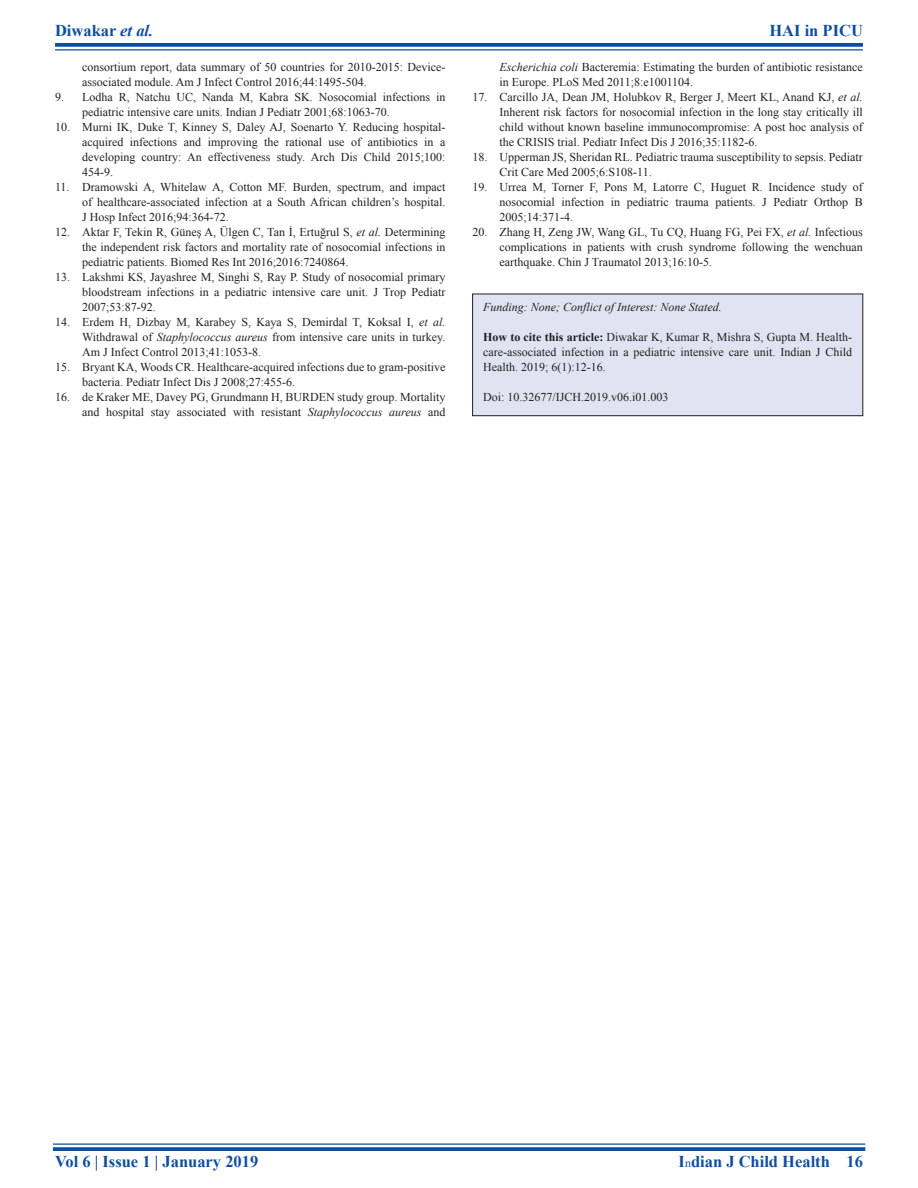
<style>
.page{position:relative;width:918px;height:1188px;background:#fff}
.page>*{position:absolute;margin:0;border:0;box-sizing:border-box;transform-origin:0 0}
.t1{font:700 16.5px "Times New Roman";color:#0d4da1}
.REF{font:12px/15px "Times New Roman";color:#231f20;text-align:justify}
.SRC{font:12px/15px "Times New Roman";color:#231f20;text-align:justify}
.SRC-2{font:italic 12px "Times New Roman";color:#231f20}
.s1{font-style:italic}
.s2{font-weight:700}
.s3{font-weight:400;font-size:12px}
</style>
<div class="page">
<svg style="left:55px;top:43px;width:808px;height:4px;fill:#0d4da1"></svg>
<hr style="left:55px;top:49px;width:808px;height:2px;background:#0d4da1">
<hr style="left:53px;top:1143px;width:812px;height:2px;background:#0d4da1">
<svg style="left:53px;top:1147px;width:812px;height:4px;fill:#0d4da1"></svg>
<div style="left:473px;top:294px;width:390px;height:122px;background:#e0e4f2"></div>
<div style="left:473px;top:294px;width:390px;height:122px;border:1px solid #231f20"></div>
<h1 class="t1" style="left:55px;top:18px;width:100px">Diwakar <span class="s1">et al.</span></h1>
<h1 class="t1" style="left:769px;top:18px;width:95px">HAI in PICU</h1>
<p class="REF" style="left:82px;top:59px;width:365px">consortium report, data summary of 50 countries for 2010-2015: Device&shy;associated module. Am J Infect Control 2016;44:1495-504.</p>
<p class="REF" style="left:82px;top:89px;width:365px;text-indent:-27px">9. Lodha R, Natchu UC, Nanda M, Kabra SK. Nosocomial infections in pediatric intensive care units. Indian J Pediatr 2001;68:1063-70.</p>
<p class="REF" style="left:82px;top:119px;width:365px;text-indent:-27px">10. Murni IK, Duke T, Kinney S, Daley AJ, Soenarto Y. Reducing hospital&shy;acquired infections and improving the rational use of antibiotics in a developing country: An effectiveness study. Arch Dis Child 2015;100:<br>454-9.</p>
<p class="REF" style="left:82px;top:179px;width:365px;text-indent:-27px">11. Dramowski A, Whitelaw A, Cotton MF. Burden, spectrum, and impact of healthcare-associated infection at a South African children’s hospital.<br>J Hosp Infect 2016;94:364-72.</p>
<p class="REF" style="left:82px;top:224px;width:365px;text-indent:-27px">12. Aktar F, Tekin R, Güneş A, Ülgen C, Tan İ, Ertuğrul S, <span class="s1">et al.</span> Determining the independent risk factors and mortality rate of nosocomial infections in pediatric patients. Biomed Res Int 2016;2016:7240864.</p>
<p class="REF" style="left:82px;top:269px;width:365px;text-indent:-27px">13. Lakshmi KS, Jayashree M, Singhi S, Ray P. Study of nosocomial primary bloodstream infections in a pediatric intensive care unit. J Trop Pediatr 2007;53:87-92.</p>
<p class="REF" style="left:82px;top:314px;width:365px;text-indent:-27px">14. Erdem H, Dizbay M, Karabey S, Kaya S, Demirdal T, Koksal I, <span class="s1">et al.<br></span>Withdrawal of <span class="s1">Staphylococcus aureus</span> from intensive care units in turkey.<br>Am J Infect Control 2013;41:1053-8.</p>
<p class="REF" style="left:82px;top:359px;width:365px;text-indent:-27px">15. Bryant KA, Woods CR. Healthcare-acquired infections due to gram-positive bacteria. Pediatr Infect Dis J 2008;27:455-6.</p>
<p class="REF" style="left:55px;top:389px;width:392px;text-align:right">16. de Kraker ME, Davey PG, Grundmann H, BURDEN study group. Mortality and hospital stay associated with resistant <span class="s1">Staphylococcus aureus</span> and</p>
<p class="REF" style="left:500px;top:59px;width:365px"><span class="s1">Escherichia coli</span> Bacteremia: Estimating the burden of antibiotic resistance in Europe. PLoS Med 2011;8:e1001104.</p>
<p class="REF" style="left:500px;top:89px;width:365px;text-indent:-27px">17. Carcillo JA, Dean JM, Holubkov R, Berger J, Meert KL, Anand KJ, <span class="s1">et al.<br></span>Inherent risk factors for nosocomial infection in the long stay critically ill child without known baseline immunocompromise: A post hoc analysis of the CRISIS trial. Pediatr Infect Dis J 2016;35:1182-6.</p>
<p class="REF" style="left:500px;top:149px;width:365px;text-indent:-27px">18. Upperman JS, Sheridan RL. Pediatric trauma susceptibility to sepsis. Pediatr<br>Crit Care Med 2005;6:S108-11.</p>
<p class="REF" style="left:500px;top:179px;width:365px;text-indent:-27px">19. Urrea M, Torner F, Pons M, Latorre C, Huguet R. Incidence study of nosocomial infection in pediatric trauma patients. J Pediatr Orthop B 2005;14:371-4.</p>
<p class="REF" style="left:500px;top:224px;width:365px;text-indent:-27px">20. Zhang H, Zeng JW, Wang GL, Tu CQ, Huang FG, Pei FX, <span class="s1">et al.</span> Infectious complications in patients with crush syndrome following the wenchuan earthquake. Chin J Traumatol 2013;16:10-5.</p>
<p class="SRC-2" style="left:483px;top:298px;width:240px">Funding: None; Conflict of Interest: None Stated.</p>
<p class="SRC" style="left:483px;top:329px;width:371px"><span class="s2">How to cite this article:</span> Diwakar K, Kumar R, Mishra S, Gupta M. Health&shy;care-associated infection in a pediatric intensive care unit. Indian J Child Health. 2019; 6(1):12-16.</p>
<p class="SRC" style="left:483px;top:389px;width:187px">Doi: 10.32677/IJCH.2019.v06.i01.003</p>
<h1 class="t1" style="left:55px;top:1150px;width:205px">Vol 6 | Issue 1 | January 2019</h1>
<h1 class="t1" style="left:679px;top:1150px;width:186px">I<span class="s3">n</span>dian J Child Health 16</h1>
</div>
